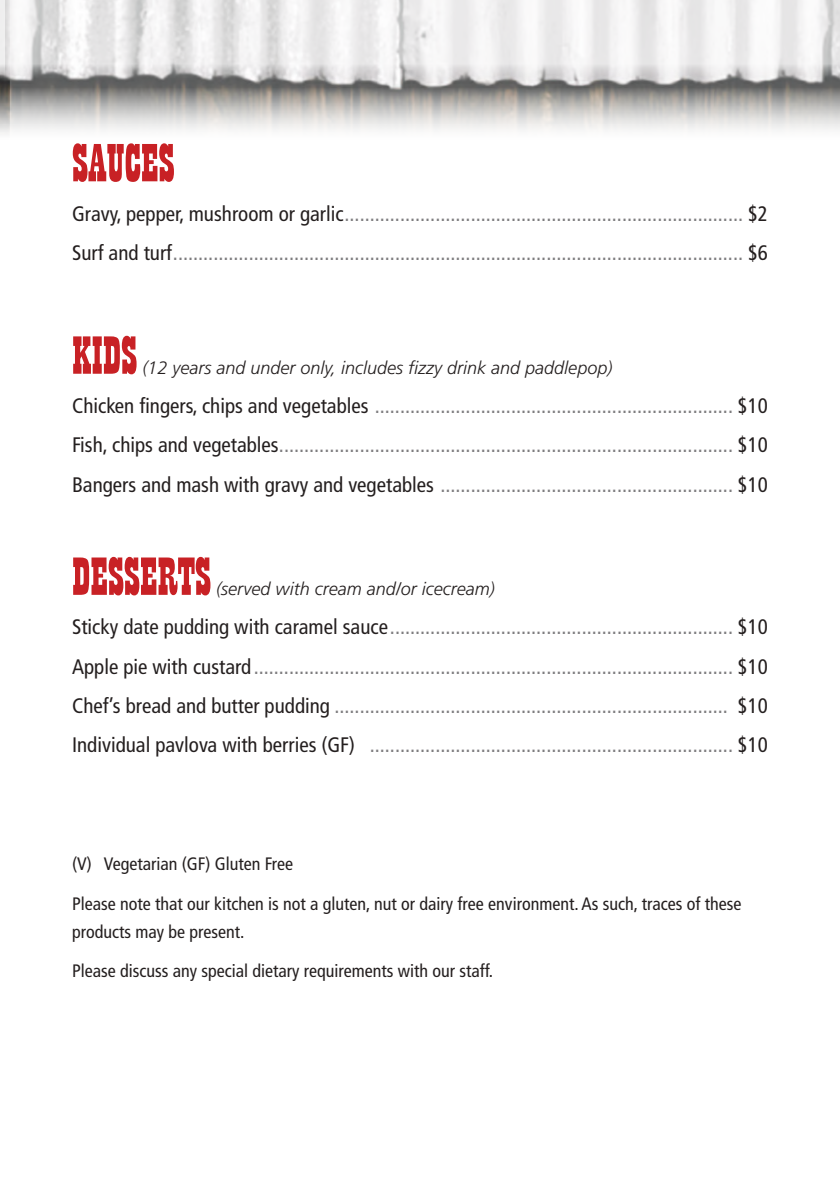
<style>
.page{position:relative;width:840px;height:1191px;background:#fff}
.page>*{position:absolute;margin:0;border:0;box-sizing:border-box;transform-origin:0 0}
.t1{font:56px "Playbill";color:#c82125}
.t2{font:condensed 21px/39.4px "Frutiger";color:#7d7c7e;text-align:justify}
.t3{font:condensed 18px/39.4px "Frutiger";color:#241f1f}
.t4{font:italic 300 18px "Frutiger";color:#241f1f}
.s1{color:#241f1f}
</style>
<div class="page">
<img style="left:0;top:81px;width:839px;height:53px">
<svg style="left:0;top:0;width:839px;height:81px;fill:#edeced"></svg>
<h1 class="t1" style="left:72px;top:135px;width:104px">SAUCES</h1>
<p class="t2" style="left:72px;top:194px;width:697px"><span class="s1">Gravy, pepper, mushroom or garlic</span>............................................................................... <span class="s1">$2<br>Surf and turf</span>................................................................................................................. <span class="s1">$6</span></p>
<h1 class="t1" style="left:72px;top:327px;width:66px">KIDS</h1>
<p class="t4" style="left:142px;top:357px;width:471px">(12 years and under only, includes fizzy drink and paddlepop)</p>
<p class="t2" style="left:72px;top:386px;width:697px"><span class="s1">Chicken fingers, chips and vegetables</span> ....................................................................... <span class="s1">$10<br>Fish, chips and vegetables</span>.......................................................................................... <span class="s1">$10<br>Bangers and mash with gravy and vegetables</span> .......................................................... <span class="s1">$10</span></p>
<h1 class="t1" style="left:72px;top:548px;width:140px">DESSERTS</h1>
<p class="t4" style="left:216px;top:578px;width:280px">(served with cream and/or icecream)</p>
<p class="t2" style="left:72px;top:607px;width:697px"><span class="s1">Sticky date pudding with caramel sauce</span>.................................................................... <span class="s1">$10<br>Apple pie with custard</span>............................................................................................... <span class="s1">$10<br>Chef’s bread and butter pudding</span> .............................................................................. <span class="s1">$10<br>Individual pavlova with berries (GF)</span> ........................................................................ <span class="s1">$10</span></p>
<p class="t3" style="left:72px;top:844px;width:670px">(V) Vegetarian (GF) Gluten Free<br>Please note that our kitchen is not a gluten, nut or dairy free environment. As such, traces of these</p>
<p class="t3" style="left:72px;top:912px;width:422px">products may be present.<br>Please discuss any special dietary requirements with our staff.</p>
</div>
